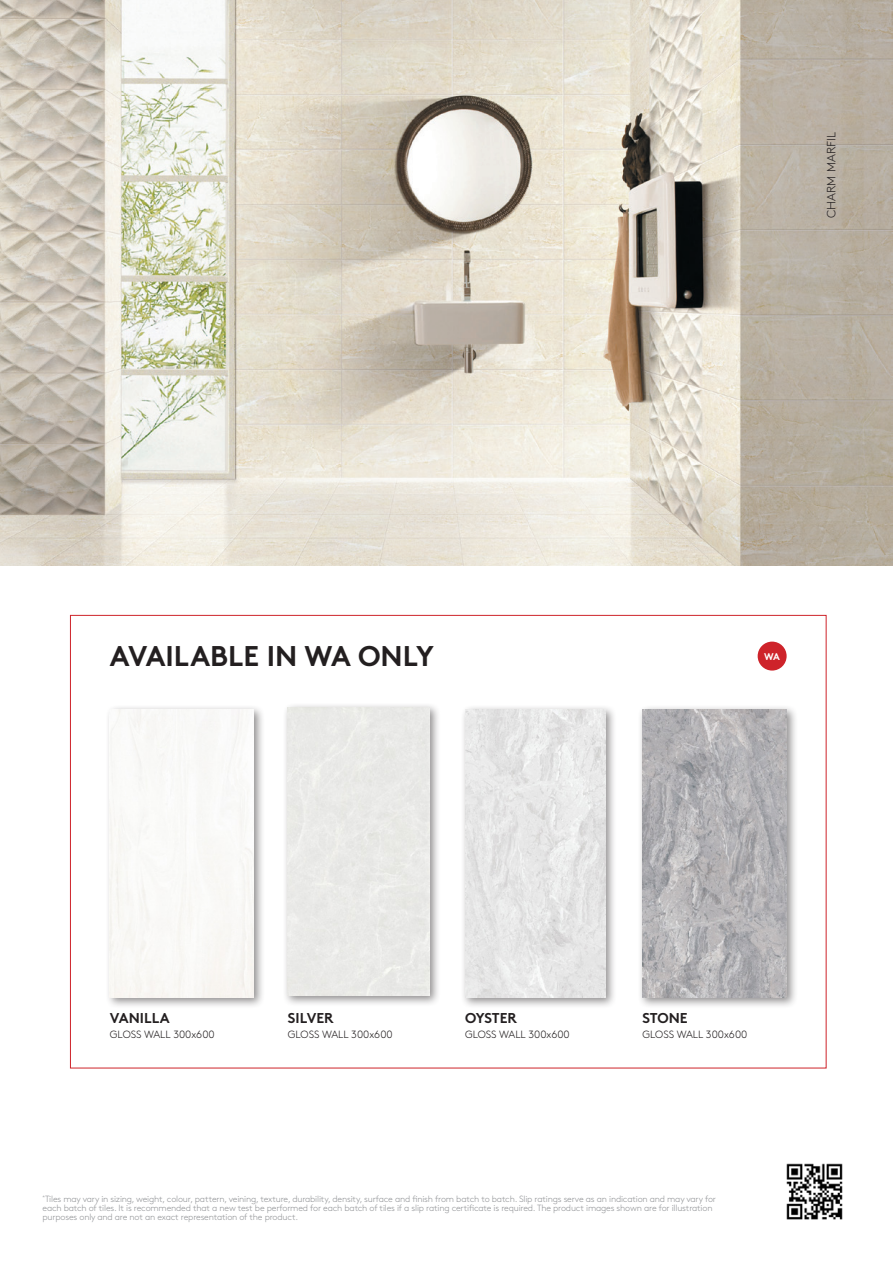
<style>
.page{position:relative;width:893px;height:1263px;background:#fff}
.page>*{position:absolute;margin:0;border:0;box-sizing:border-box;transform-origin:0 0}
.t1{font:700 28.5px "Brown";color:#231f20}
.t2{font:700 14.25px "Brown";color:#231f20}
.t3{font:300 12px "Brown Std";color:#231f20}
.t4{font:300 10.5px "Brown Std";color:#231f20}
.t5{font:700 9.75px "Brown";color:#fff}
.t6{font:300 9px/9px "Brown Std";letter-spacing:-.02em;color:#939598}
</style>
<div class="page">
<img style="left:0;top:0;width:893px;height:566px">
<div style="left:105px;top:704px;width:160px;height:304px;background:#231f20;opacity:.5"></div>
<img style="left:110px;top:709px;width:144px;height:289px">
<div style="left:282px;top:702px;width:159px;height:304px;background:#231f20;opacity:.5"></div>
<div style="left:287px;top:707px;width:143px;height:289px;background:#e9eae7"></div>
<div style="left:460px;top:704px;width:157px;height:304px;background:#231f20;opacity:.5"></div>
<img style="left:465px;top:709px;width:141px;height:289px">
<div style="left:637px;top:704px;width:161px;height:304px;background:#231f20;opacity:.5"></div>
<img style="left:643px;top:709px;width:144px;height:289px">
<div style="left:758px;top:642px;width:29px;height:28px;background:#ce232a;border-radius:50%"></div>
<img style="left:786px;top:1163px;width:57px;height:57px">
<p class="t3" style="left:824px;top:218px;width:87px;rotate:-90deg">CHARM MARFIL</p>
<p class="t1" style="left:110px;top:633px;width:325px">AVAILABLE IN WA ONLY</p>
<p class="t5" style="left:764px;top:648px;width:17px">WA</p>
<p class="t2" style="left:110px;top:1006px;width:61px">VANILLA</p>
<p class="t4" style="left:110px;top:1028px;width:106px">GLOSS WALL 300x600</p>
<p class="t2" style="left:288px;top:1006px;width:47px">SILVER</p>
<p class="t4" style="left:288px;top:1028px;width:106px">GLOSS WALL 300x600</p>
<p class="t2" style="left:465px;top:1006px;width:54px">OYSTER</p>
<p class="t4" style="left:465px;top:1028px;width:106px">GLOSS WALL 300x600</p>
<p class="t2" style="left:643px;top:1006px;width:47px">STONE</p>
<p class="t4" style="left:643px;top:1028px;width:106px">GLOSS WALL 300x600</p>
<p class="t6" style="left:43px;top:1195px;width:675px"><sup>*</sup>Tiles may vary in sizing, weight, colour, pattern, veining, texture, durability, density, surface and finish from batch to batch. Slip ratings serve as an indication and may vary for each batch of tiles. It is recommended that a new test be performed for each batch of tiles if a slip rating certificate is required. The product images shown are for illustration purposes only and are not an exact representation of the product.</p>
</div>
